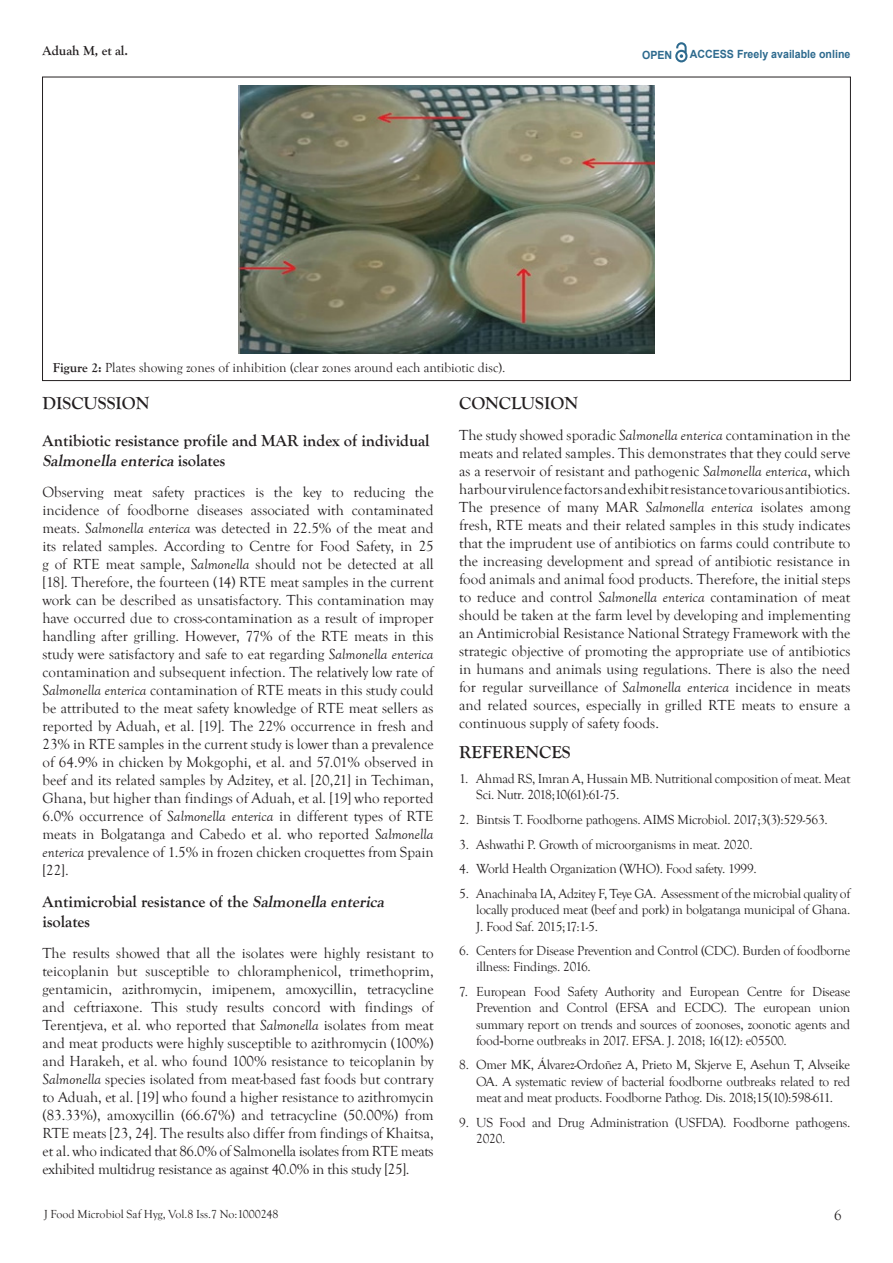
<style>
.page{position:relative;width:893px;height:1263px;background:#fff}
.page>*{position:absolute;margin:0;border:0;box-sizing:border-box;transform-origin:0 0}
.t1{font:700 18px "Goudy Old Style T";color:#231f20}
.t2{font:700 16.5px/19.8px "Goudy Old Style T";color:#231f20}
.Body_Text_First_Indent{font:15px/18px "Goudy Old Style T";color:#231f20;text-align:justify}
.t3{font:13.5px/16.2px "Goudy Old Style T";letter-spacing:-.02em;color:#231f20}
.t4{font:13.5px "Goudy Old Style T";color:#231f20}
.t5{font:700 13.5px "Goudy Old Style T";color:#231f20}
.t6{font:12px "Goudy Old Style T";color:#231f20}
.t7{font:700 11.25px "Arial";color:#2d6a8e;scale:.94 1}
.s1{font-weight:700}
.s2{font-style:italic}
.s3{font-family:"Times New Roman"}
</style>
<div class="page">
<svg style="left:675px;top:43px;width:12px;height:19px"></svg>
<img style="left:238px;top:85px;width:417px;height:269px">
<p class="t5" style="left:43px;top:43px;width:87px">Aduah M, et al.</p>
<p class="t7" style="left:642px;top:47px;width:34px">OPEN</p>
<p class="t7" style="left:690px;top:46px;width:172px">ACCESS Freely available online</p>
<p class="t4" style="left:53px;top:360px;width:454px"><span class="s1">Figure 2:</span> Plates showing zones of inhibition (clear zones around each antibiotic disc).</p>
<p class="t1" style="left:43px;top:393px;width:108px">DISCUSSION</p>
<p class="t2" style="left:43px;top:431px;width:389px">Antibiotic resistance profile and MAR index of individual<br><span class="s2">Salmonella enterica</span> i s o l a t e s</p>
<p class="Body_Text_First_Indent" style="left:43px;top:483px;width:393px">Observing meat safety practices is the key to reducing the incidence of foodborne diseases associated with contaminated meats. <span class="s2">Salmonella enterica</span> was detected in 22.5% of the meat and its related samples. According to Centre for Food Safety, in 25 g of RTE meat sample, <span class="s2">Salmonella</span> should not be detected at all [18]. Therefore, the fourteen (14) RTE meat samples in the current work can be described as unsatisfactory. This contamination may have occurred due to cross-contamination as a result of improper handling after grilling. However, 77% of the RTE meats in this study were satisfactory and safe to eat regarding <span class="s2">Salmonella enterica </span>contamination and subsequent infection. The relatively low rate of <span class="s2">Salmonella enterica</span> contamination of RTE meats in this study could be attributed to the meat safety knowledge of RTE meat sellers as reported by Aduah, et al. [19]. The 22% occurrence in fresh and 23% in RTE samples in the current study is lower than a prevalence of 64.9% in chicken by Mokgophi, et al. and 57.01% observed in beef and its related samples by Adzitey, et al. [20,21] in Techiman, Ghana, but higher than findings of Aduah, et al. [19] who reported 6.0% occurrence of <span class="s2">Salmonella enterica</span> in different types of RTE meats in Bolgatanga and Cabedo et al. who reported <span class="s2">Salmonella enterica</span> prevalence of 1.5% in frozen chicken croquettes from Spain [22].</p>
<p class="t2" style="left:43px;top:892px;width:346px">Antimicrobial resistance of the <span class="s2">Salmonella enterica </span>isolates</p>
<p class="Body_Text_First_Indent" style="left:43px;top:944px;width:393px">The results showed that all the isolates were highly resistant to teicoplanin but susceptible to chloramphenicol, trimethoprim, gentamicin, azithromycin, imipenem, amoxycillin, tetracycline and ceftriaxone. This study results concord with findings of Terentjeva, et al. who reported that <span class="s2">Salmonella</span> isolates from meat and meat products were highly susceptible to azithromycin (100%) and Harakeh, et al. who found 100% resistance to teicoplanin by <span class="s2">Salmonella</span> species isolated from meat-based fast foods but contrary to Aduah, et al. [19] who found a higher resistance to azithromycin (83.33%), amoxycillin (66.67%) and tetracycline (50.00%) from RTE meats [23, 24]. The results also differ from findings of Khaitsa, et al. who indicated that 86.0% of Salmonella isolates from RTE meats exhibited multidrug resistance as against 40.0% in this study [25].</p>
<p class="t6" style="left:44px;top:1207px;width:236px">J Food Microbiol Saf Hyg, Vol.8 Iss.7 No:1000248</p>
<p class="t1" style="left:459px;top:393px;width:120px">CONCLUSION</p>
<p class="Body_Text_First_Indent" style="left:459px;top:427px;width:393px">The study showed sporadic <span class="s2">Salmonella enterica</span> contamination in the meats and related samples. This demonstrates that they could serve as a reservoir of resistant and pathogenic <span class="s2">Salmonella enterica</span>, which harbour virulence factors and exhibit resistance to various antibiotics.<br>The presence of many MAR <span class="s2">Salmonella enterica</span> isolates among fresh, RTE meats and their related samples in this study indicates that the imprudent use of antibiotics on farms could contribute to the increasing development and spread of antibiotic resistance in food animals and animal food products. Therefore, the initial steps to reduce and control <span class="s2">Salmonella enterica</span> contamination of meat should be taken at the farm level by developing and implementing an Antimicrobial Resistance National Strategy Framework with the strategic objective of promoting the appropriate use of antibiotics in humans and animals using regulations. There is also the need for regular surveillance of <span class="s2">Salmonella enterica</span> incidence in meats and related sources, especially in grilled RTE meats to ensure a continuous supply of safety foods.</p>
<p class="t1" style="left:459px;top:742px;width:113px">REFERENCES</p>
<p class="t3" style="left:476px;top:771px;width:376px;text-indent:-17px">1. Ahmad RS, Imran A, Hussain MB. Nutritional composition of meat. Meat<br>Sci. Nutr. 2018;10(61):61-75.</p>
<p class="t3" style="left:459px;top:812px;width:370px">2. Bintsis T. Foodborne pathogens. AIMS Microbiol. 2017;3(3):529-563.</p>
<p class="t3" style="left:459px;top:836px;width:295px">3. Ashwathi P. Growth of microorganisms in meat. 2020.</p>
<p class="t3" style="left:459px;top:861px;width:299px">4. World Health Organization (WHO). Food safety. 1999.</p>
<p class="t3" style="left:476px;top:886px;width:376px;text-align:justify;text-indent:-17px">5. Anachinaba IA, Adzitey F, Teye GA. Assessment of the microbial quality of locally produced meat (beef and pork) in bolgatanga municipal of Ghana.<br>J. Food Saf. 2015;17:1-5.</p>
<p class="t3" style="left:476px;top:943px;width:376px;text-indent:-17px">6. Centers for Disease Prevention and Control (CDC). Burden of foodborne illness: Findings. 2016.</p>
<p class="t3" style="left:476px;top:984px;width:376px;text-align:justify;text-indent:-17px">7. European Food Safety Authority and European Centre for Disease Prevention and Control (EFSA and ECDC). The european union summary report on trends and sources of zoonoses, zoonotic agents and food<span class="s3">‐</span>borne outbreaks in 2017. EFSA. J. 2018; 16(12): e05500.</p>
<p class="t3" style="left:476px;top:1057px;width:376px;text-align:justify;text-indent:-17px">8. Omer MK, Álvarez-Ordoñez A, Prieto M, Skjerve E, Asehun T, Alvseike OA. A systematic review of bacterial foodborne outbreaks related to red meat and meat products. Foodborne Pathog. Dis. 2018;15(10):598-611.</p>
<p class="t3" style="left:476px;top:1114px;width:376px;text-indent:-17px">9. US Food and Drug Administration (USFDA). Foodborne pathogens.<br>2020.</p>
<p class="Body_Text_First_Indent" style="left:834px;top:1207px;width:9px">6</p>
</div>
